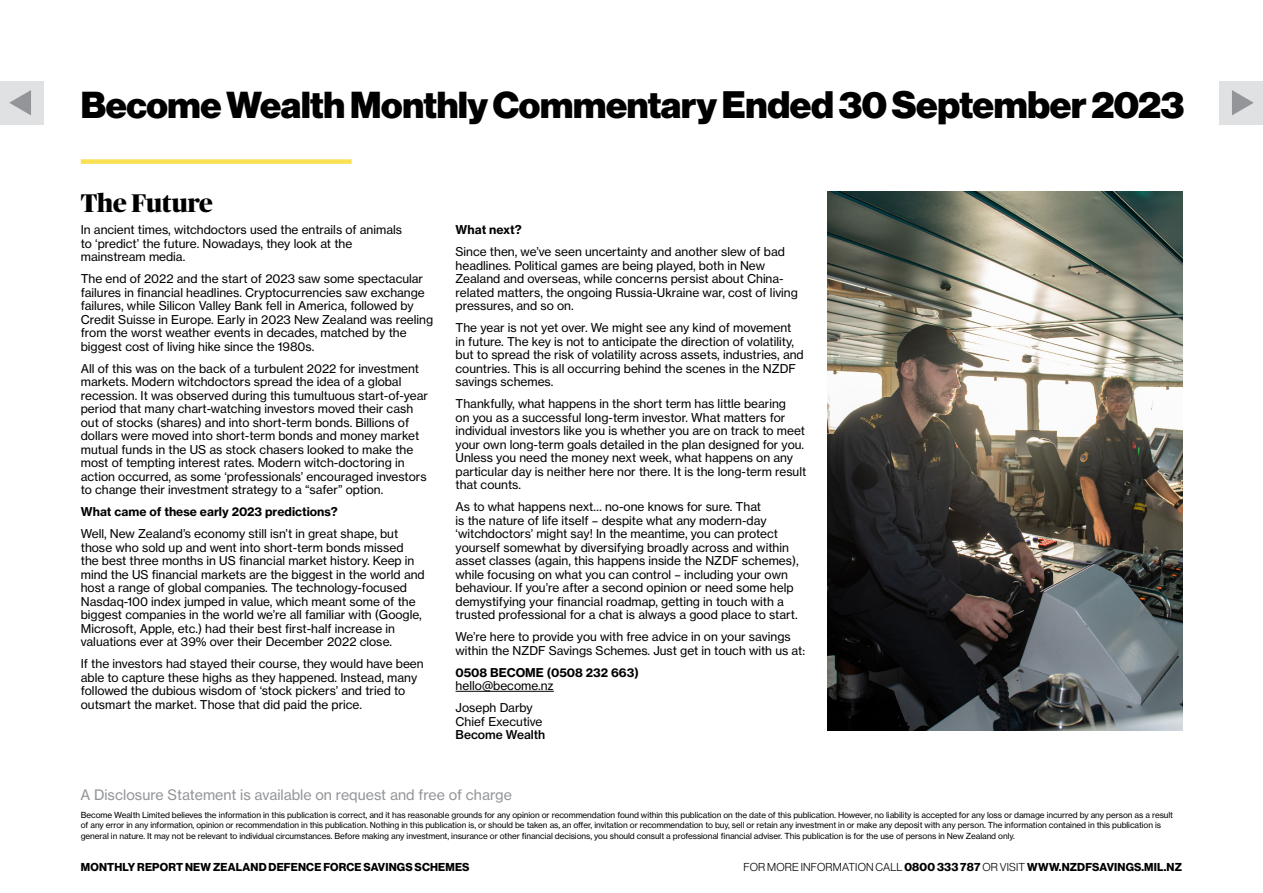
<style>
.page{position:relative;width:1263px;height:893px;background:#fff}
.page>*{position:absolute;margin:0;border:0;box-sizing:border-box;transform-origin:0 0}
.t1{font:900 36.75px "Haas Grot Disp 95";letter-spacing:-.01em;color:#000}
.t2{font:800 25.5px "Publico Banner";color:#000}
.t3{font:14.25px "Haas Grot Text 55 Roman";color:#939598}
.t4{font:12px/13.5px "Haas Grot Text 55 Roman";color:#000}
.t5{font:700 12px "Haas Grot Text 75";color:#000}
.t6{font:500 12px "Haas Grot Text 65";color:#000}
.t7{font:700 11.25px "Haas Grot Disp 75";letter-spacing:.015em;color:#000}
.t8{font:8.25px/10.5px "Haas Grot Text 55 Roman";letter-spacing:-.01em;color:#000}
.s1{font-size:37.5px}
.s2{font-family:"Haas Grot Disp 45";font-weight:300}
</style>
<div class="page">
<div style="left:1220px;top:81px;width:43px;height:43px;background:#e0e1e2"></div>
<svg style="left:1232px;top:90px;width:22px;height:25px"></svg>
<div style="left:0;top:81px;width:43px;height:43px;background:#e0e1e2"></div>
<svg style="left:9px;top:90px;width:22px;height:25px"></svg>
<hr style="left:456px;top:691px;width:98px;height:1px;background:#000">
<img style="left:827px;top:192px;width:355px;height:538px">
<div style="left:81px;top:159px;width:271px;height:5px;background:#fae053"></div>
<h1 class="t1" style="left:81px;top:84px;width:1105px">Become Wealth Monthly Commentary <span class="s1">Ended 30 September 2023</span></h1>
<h2 class="t2" style="left:81px;top:185px;width:134px">The Future</h2>
<p class="t4" style="left:81px;top:223px;width:323px">In ancient times, witchdoctors used the entrails of animals to ‘predict’ the future. Nowadays, they look at the mainstream media.</p>
<p class="t4" style="left:81px;top:272px;width:354px">The end of 2022 and the start of 2023 saw some spectacular failures in financial headlines. Cryptocurrencies saw exchange failures, while Silicon Valley Bank fell in America, followed by Credit Suisse in Europe. Early in 2023 New Zealand was reeling from the worst weather events in decades, matched by the biggest cost of living hike since the 1980s.</p>
<p class="t4" style="left:81px;top:361px;width:349px">All of this was on the back of a turbulent 2022 for investment markets. Modern witchdoctors spread the idea of a global recession. It was observed during this tumultuous start-of-year period that many chart-watching investors moved their cash out of stocks (shares) and into short-term bonds. Billions of dollars were moved into short-term bonds and money market mutual funds in the US as stock chasers looked to make the most of tempting interest rates. Modern witch-doctoring in action occurred, as some ‘professionals’ encouraged investors to change their investment strategy to a “safer” option.</p>
<p class="t5" style="left:81px;top:504px;width:258px">What came of these early 2023 predictions?</p>
<p class="t4" style="left:81px;top:527px;width:345px">Well, New Zealand’s economy still isn’t in great shape, but those who sold up and went into short-term bonds missed<br>the best three months in US financial market history. Keep in mind the US financial markets are the biggest in the world and host a range of global companies. The technology-focused Nasdaq-100 index jumped in value, which meant some of the biggest companies in the world we’re all familiar with (Google, Microsoft, Apple, etc.) had their best first-half increase in valuations ever at 39% over their December 2022 close.</p>
<p class="t4" style="left:81px;top:657px;width:344px">If the investors had stayed their course, they would have been able to capture these highs as they happened. Instead, many followed the dubious wisdom of ‘stock pickers’ and tried to outsmart the market. Those that did paid the price.</p>
<p class="t5" style="left:456px;top:222px;width:68px">What next?</p>
<p class="t4" style="left:456px;top:245px;width:344px">Since then, we’ve seen uncertainty and another slew of bad headlines. Political games are being played, both in New Zealand and overseas, while concerns persist about China&shy;related matters, the ongoing Russia-Ukraine war, cost of living pressures, and so on.</p>
<p class="t4" style="left:456px;top:321px;width:350px">The year is not yet over. We might see any kind of movement in future. The key is not to anticipate the direction of volatility, but to spread the risk of volatility across assets, industries, and countries. This is all occurring behind the scenes in the NZDF savings schemes.</p>
<p class="t4" style="left:456px;top:397px;width:352px">Thankfully, what happens in the short term has little bearing<br>on you as a successful long-term investor. What matters for individual investors like you is whether you are on track to meet your own long-term goals detailed in the plan designed for you.<br>Unless you need the money next week, what happens on any particular day is neither here nor there. It is the long-term result that counts.</p>
<p class="t4" style="left:456px;top:500px;width:345px">As to what happens next… no-one knows for sure. That<br>is the nature of life itself – despite what any modern-day ‘witchdoctors’ might say! In the meantime, you can protect yourself somewhat by diversifying broadly across and within asset classes (again, this happens inside the NZDF schemes), while focusing on what you can control – including your own behaviour. If you’re after a second opinion or need some help demystifying your financial roadmap, getting in touch with a trusted professional for a chat is always a good place to start.</p>
<p class="t4" style="left:456px;top:630px;width:351px">We’re here to provide you with free advice in on your savings within the NZDF Savings Schemes. Just get in touch with us at:</p>
<p class="t5" style="left:456px;top:665px;width:185px">0508 BECOME (0508 232 663)</p>
<p class="t4" style="left:456px;top:675px;width:100px;line-height:22px">hello@become.nz<br>Joseph Darby</p>
<p class="t4" style="left:456px;top:714px;width:89px">Chief Executive</p>
<p class="t6" style="left:456px;top:727px;width:91px">Become Wealth</p>
<p class="t3" style="left:80px;top:786px;width:433px">A Disclosure Statement is available on request and free of charge</p>
<p class="t8" style="left:81px;top:810px;width:1094px">Become Wealth Limited believes the information in this publication is correct, and it has reasonable grounds for any opinion or recommendation found within this publication on the date of this publication. However, no liability is accepted for any loss or damage incurred by any person as a result of any error in any information, opinion or recommendation in this publication. Nothing in this publication is, or should be taken as, an offer, invitation or recommendation to buy, sell or retain any investment in or make any deposit with any person. The information contained in this publication is general in nature. It may not be relevant to individual circumstances. Before making any investment, insurance or other financial decisions, you should consult a professional financial adviser. This publication is for the use of persons in New Zealand only.</p>
<p class="t7" style="left:81px;top:860px;width:390px">MONTHLY REPORT NEW ZEALAND DEFENCE FORCE SAVINGS SCHEMES</p>
<p class="t7" style="left:743px;top:860px;width:440px"><span class="s2">FOR MORE INFORMATION CALL</span> 0800 333 787 <span class="s2">OR VISIT</span> WWW.NZDFSAVINGS.MIL.NZ</p>
</div>
